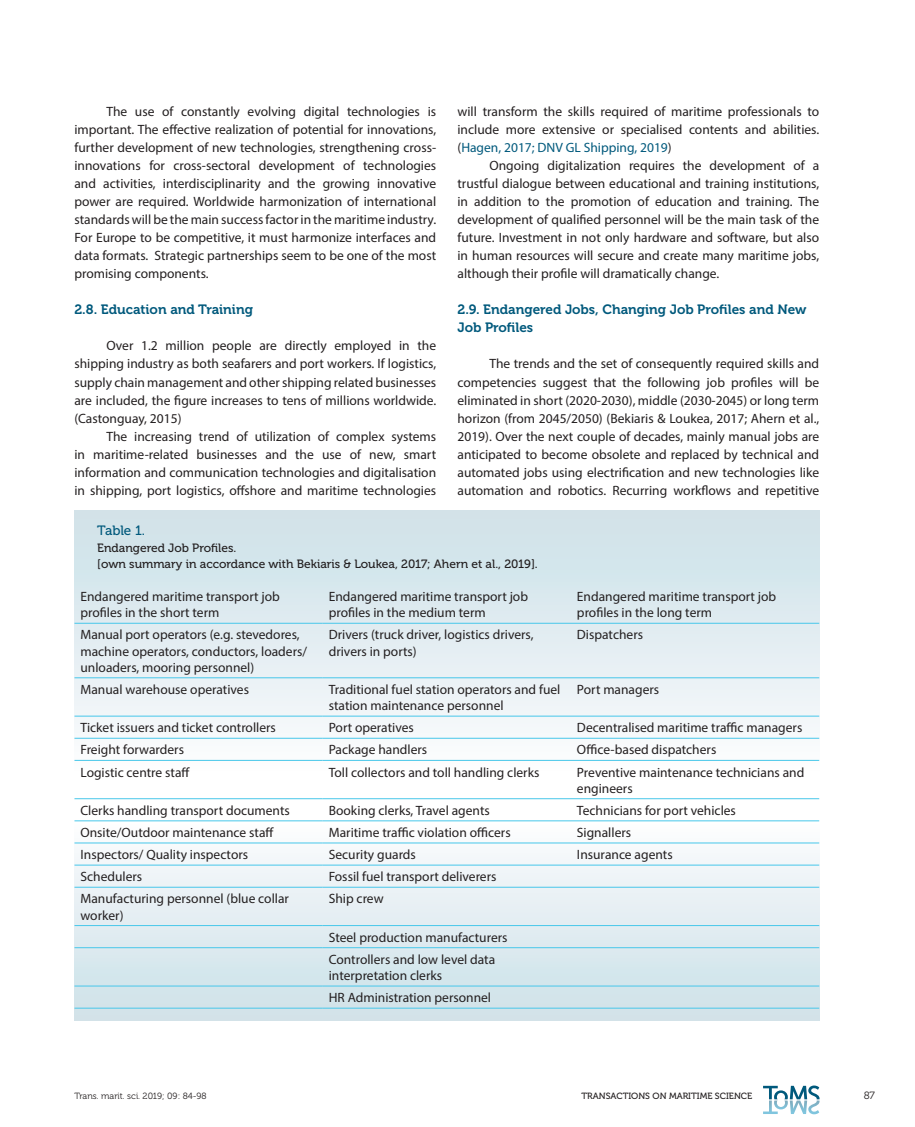
<style>
.page{position:relative;width:915px;height:1127px;background:#fff}
.page>*{position:absolute;margin:0;border:0;box-sizing:border-box;transform-origin:0 0}
.t1{font:13.5px/18px "Myriad Pro";color:#231f20}
.t2{font:13.5px/18px "Museo 700";color:#00597c}
.t3{font:13.5px "Museo 500";letter-spacing:-.005em;color:#00597c}
.t4{font:12px/16.5px "Museo 500";color:#231f20}
.t5{font:10.5px "Museo 300";color:#231f20}
.t6{font:9px "Museo 300";color:#231f20}
.t7{font:9px "Museo 500";color:#231f20}
.s1{color:#00597c}
</style>
<div class="page">
<svg style="left:763px;top:1085px;width:56px;height:29px"></svg>
<div style="left:74px;top:821px;width:745px;height:199px;background:linear-gradient(to bottom,#fefdfe,#c8dfe7)"></div>
<div style="left:74px;top:510px;width:745px;height:263px;background:linear-gradient(to bottom,#cce0e7,#fbfcfe)"></div>
<hr style="left:74px;top:623px;width:248px;height:1px;background:#47c7ea">
<hr style="left:322px;top:623px;width:248px;height:1px;background:#47c7ea">
<hr style="left:570px;top:623px;width:249px;height:1px;background:#47c7ea">
<hr style="left:74px;top:677px;width:248px;height:1px;background:#47c7ea">
<hr style="left:322px;top:677px;width:248px;height:1px;background:#47c7ea">
<hr style="left:570px;top:677px;width:249px;height:1px;background:#47c7ea">
<hr style="left:74px;top:716px;width:248px;height:1px;background:#47c7ea">
<hr style="left:322px;top:716px;width:248px;height:1px;background:#47c7ea">
<hr style="left:570px;top:716px;width:249px;height:1px;background:#47c7ea">
<hr style="left:74px;top:738px;width:248px;height:1px;background:#47c7ea">
<hr style="left:322px;top:738px;width:248px;height:1px;background:#47c7ea">
<hr style="left:570px;top:738px;width:249px;height:1px;background:#47c7ea">
<hr style="left:74px;top:760px;width:248px;height:1px;background:#47c7ea">
<hr style="left:322px;top:760px;width:248px;height:1px;background:#47c7ea">
<hr style="left:570px;top:760px;width:249px;height:1px;background:#47c7ea">
<hr style="left:74px;top:798px;width:248px;height:1px;background:#47c7ea">
<hr style="left:322px;top:798px;width:248px;height:1px;background:#47c7ea">
<hr style="left:570px;top:798px;width:249px;height:1px;background:#47c7ea">
<hr style="left:74px;top:820px;width:248px;height:1px;background:#47c7ea">
<hr style="left:322px;top:820px;width:248px;height:1px;background:#47c7ea">
<hr style="left:570px;top:820px;width:249px;height:1px;background:#47c7ea">
<hr style="left:74px;top:843px;width:248px;height:1px;background:#47c7ea">
<hr style="left:322px;top:843px;width:248px;height:1px;background:#47c7ea">
<hr style="left:570px;top:843px;width:249px;height:1px;background:#47c7ea">
<hr style="left:74px;top:865px;width:248px;height:1px;background:#47c7ea">
<hr style="left:322px;top:865px;width:248px;height:1px;background:#47c7ea">
<hr style="left:570px;top:865px;width:249px;height:1px;background:#47c7ea">
<hr style="left:74px;top:887px;width:248px;height:1px;background:#47c7ea">
<hr style="left:322px;top:887px;width:248px;height:1px;background:#47c7ea">
<hr style="left:570px;top:887px;width:249px;height:1px;background:#47c7ea">
<hr style="left:74px;top:925px;width:248px;height:1px;background:#47c7ea">
<hr style="left:322px;top:925px;width:248px;height:1px;background:#47c7ea">
<hr style="left:570px;top:925px;width:249px;height:1px;background:#47c7ea">
<hr style="left:74px;top:947px;width:248px;height:1px;background:#47c7ea">
<hr style="left:322px;top:947px;width:248px;height:1px;background:#47c7ea">
<hr style="left:570px;top:947px;width:249px;height:1px;background:#47c7ea">
<hr style="left:74px;top:986px;width:248px;height:1px;background:#47c7ea">
<hr style="left:322px;top:986px;width:248px;height:1px;background:#47c7ea">
<hr style="left:570px;top:986px;width:249px;height:1px;background:#47c7ea">
<hr style="left:74px;top:1008px;width:248px;height:1px;background:#47c7ea">
<hr style="left:322px;top:1008px;width:248px;height:1px;background:#47c7ea">
<hr style="left:570px;top:1008px;width:249px;height:1px;background:#47c7ea">
<p class="t1" style="left:74px;top:103px;width:363px;text-align:justify;text-indent:32px">The use of constantly evolving digital technologies is important. The effective realization of potential for innovations, further development of new technologies, strengthening cross&shy;innovations for cross-sectoral development of technologies and activities, interdisciplinarity and the growing innovative power are required. Worldwide harmonization of international standards will be the main success factor in the maritime industry.<br>For Europe to be competitive, it must harmonize interfaces and data formats. Strategic partnerships seem to be one of the most promising components.</p>
<p class="t2" style="left:74px;top:301px;width:180px">2.8. Education and Training</p>
<p class="t1" style="left:74px;top:337px;width:363px;text-align:justify;text-indent:32px">Over 1.2 million people are directly employed in the shipping industry as both seafarers and port workers. If logistics, supply chain management and other shipping related businesses are included, the figure increases to tens of millions worldwide. (Castonguay, 2015)</p>
<p class="t1" style="left:74px;top:427px;width:363px;text-align:justify;text-indent:32px">The increasing trend of utilization of complex systems in maritime-related businesses and the use of new, smart information and communication technologies and digitalisation in shipping, port logistics, offshore and maritime technologies</p>
<p class="t3" style="left:97px;top:523px;width:49px">Table 1.</p>
<p class="t4" style="left:97px;top:539px;width:442px">Endangered Job Profiles.<br>[own summary in accordance with Bekiaris &amp; Loukea, 2017; Ahern et al., 2019].</p>
<p class="t1" style="left:457px;top:103px;width:363px;text-align:justify">will transform the skills required of maritime professionals to include more extensive or specialised contents and abilities. (<span class="s1">Hagen, 2017; DNV GL Shipping, 2019</span>)</p>
<p class="t1" style="left:457px;top:157px;width:363px;text-align:justify;text-indent:32px">Ongoing digitalization requires the development of a trustful dialogue between educational and training institutions, in addition to the promotion of education and training. The development of qualified personnel will be the main task of the future. Investment in not only hardware and software, but also in human resources will secure and create many maritime jobs, although their profile will dramatically change.</p>
<p class="t2" style="left:457px;top:301px;width:350px">2.9. Endangered Jobs, Changing Job Profiles and New<br>Job Profiles</p>
<p class="t1" style="left:457px;top:355px;width:363px;text-align:justify;text-indent:32px">The trends and the set of consequently required skills and competencies suggest that the following job profiles will be eliminated in short (2020-2030), middle (2030-2045) or long term horizon (from 2045/2050) (Bekiaris &amp; Loukea, 2017; Ahern et al., 2019). Over the next couple of decades, mainly manual jobs are anticipated to become obsolete and replaced by technical and automated jobs using electrification and new technologies like automation and robotics. Recurring workflows and repetitive</p>
<p class="t1" style="left:80px;top:588px;width:201px;line-height:16.2px">Endangered maritime transport job profiles in the short term</p>
<p class="t1" style="left:328px;top:588px;width:201px;line-height:16.2px">Endangered maritime transport job profiles in the medium term</p>
<p class="t1" style="left:576px;top:588px;width:201px;line-height:16.2px">Endangered maritime transport job profiles in the long term</p>
<p class="t1" style="left:80px;top:626px;width:228px;line-height:16.2px">Manual port operators (e.g. stevedores, machine operators, conductors, loaders/ unloaders, mooring personnel)</p>
<p class="t1" style="left:328px;top:626px;width:206px;line-height:16.2px">Drivers (truck driver, logistics drivers, drivers in ports)</p>
<p class="t1" style="left:576px;top:626px;width:68px">Dispatchers</p>
<p class="t1" style="left:80px;top:680px;width:170px">Manual warehouse operatives</p>
<p class="t1" style="left:328px;top:681px;width:233px;line-height:16.2px">Traditional fuel station operators and fuel station maintenance personnel</p>
<p class="t1" style="left:576px;top:680px;width:84px">Port managers</p>
<p class="t1" style="left:80px;top:718px;width:197px">Ticket issuers and ticket controllers</p>
<p class="t1" style="left:328px;top:718px;width:87px">Port operatives</p>
<p class="t1" style="left:576px;top:718px;width:227px">Decentralised maritime traffic managers</p>
<p class="t1" style="left:80px;top:741px;width:105px">Freight forwarders</p>
<p class="t1" style="left:328px;top:741px;width:100px">Package handlers</p>
<p class="t1" style="left:576px;top:741px;width:141px">Office-based dispatchers</p>
<p class="t1" style="left:80px;top:763px;width:111px">Logistic centre staff</p>
<p class="t1" style="left:328px;top:763px;width:212px">Toll collectors and toll handling clerks</p>
<p class="t1" style="left:576px;top:764px;width:229px;line-height:16.2px">Preventive maintenance technicians and engineers</p>
<p class="t1" style="left:80px;top:801px;width:211px">Clerks handling transport documents</p>
<p class="t1" style="left:328px;top:801px;width:162px">Booking clerks, Travel agents</p>
<p class="t1" style="left:576px;top:801px;width:160px">Technicians for port vehicles</p>
<p class="t1" style="left:80px;top:823px;width:195px">Onsite/Outdoor maintenance staff</p>
<p class="t1" style="left:328px;top:823px;width:183px">Maritime traffic violation officers</p>
<p class="t1" style="left:576px;top:823px;width:56px">Signallers</p>
<p class="t1" style="left:80px;top:845px;width:169px">Inspectors/ Quality inspectors</p>
<p class="t1" style="left:328px;top:845px;width:89px">Security guards</p>
<p class="t1" style="left:576px;top:845px;width:97px">Insurance agents</p>
<p class="t1" style="left:80px;top:867px;width:63px">Schedulers</p>
<p class="t1" style="left:328px;top:867px;width:169px">Fossil fuel transport deliverers</p>
<p class="t1" style="left:80px;top:890px;width:210px;line-height:16.2px">Manufacturing personnel (blue collar worker)</p>
<p class="t1" style="left:328px;top:889px;width:56px">Ship crew</p>
<p class="t1" style="left:328px;top:926px;width:180px;line-height:22.2px">Steel production manufacturers<br>Controllers and low level data</p>
<p class="t1" style="left:328px;top:964px;width:164px;line-height:22.2px">interpretation clerks<br>HR Administration personnel</p>
<p class="t6" style="left:74px;top:1091px;width:134px">Trans. marit. sci. 2019; 09: 84-98</p>
<p class="t7" style="left:581px;top:1091px;width:172px">TRANSACTIONS ON MARITIME SCIENCE</p>
<p class="t5" style="left:863px;top:1090px;width:13px">87</p>
</div>
